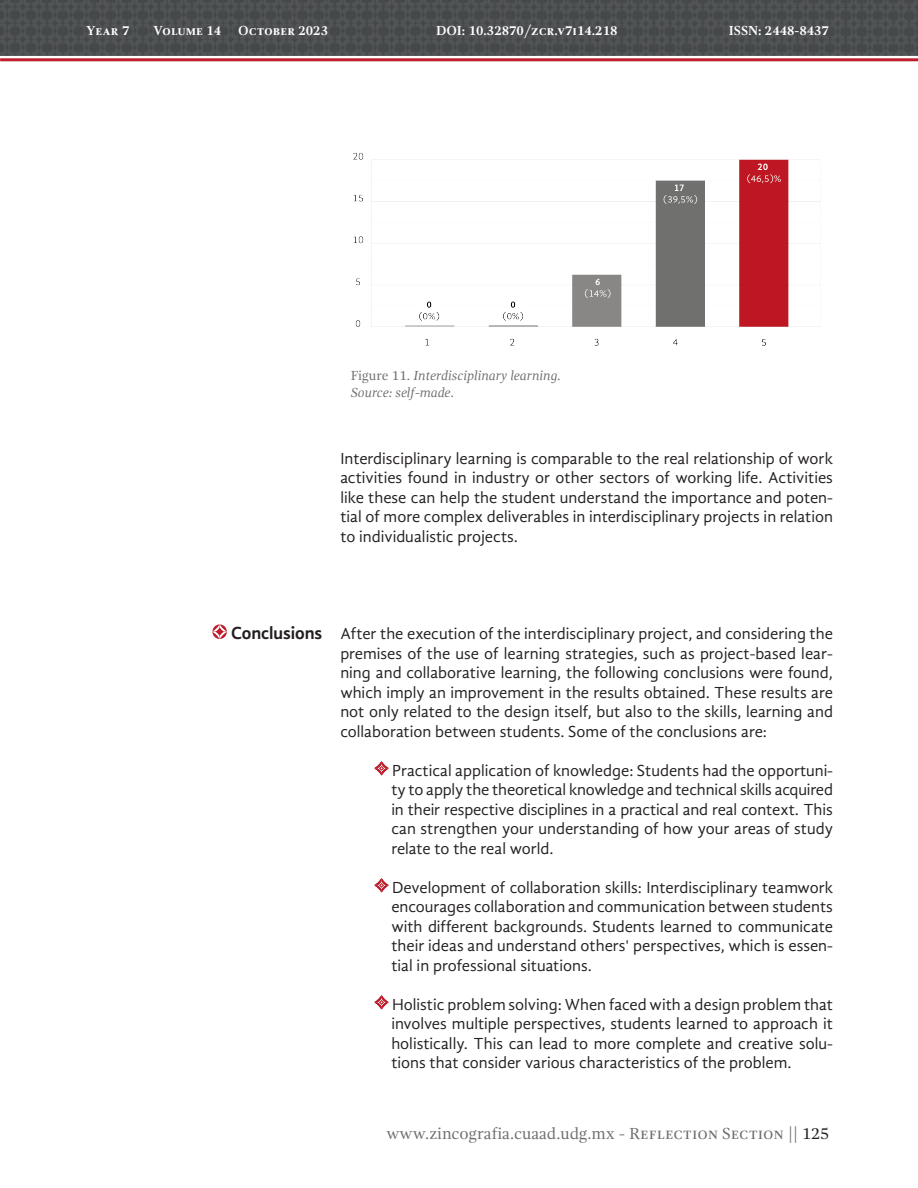
<style>
.page{position:relative;width:918px;height:1188px;background:#fff}
.page>*{position:absolute;margin:0;border:0;box-sizing:border-box;transform-origin:0 0}
.ENCABEZADO_2{font:700 18px "Gandhi Sans";letter-spacing:-.005em;color:#231f20}
.CUERPO{font:16.5px/19.5px "Gandhi Sans";color:#231f20;text-align:justify}
.t1{font:16.5px "Gandhi Serif";color:#6c6d70}
.t2{font:700 13.5px "Gandhi Serif";color:#fff}
.FIGURAS{font:italic 13.5px "Gandhi Serif";color:#6c6d70}
.s1{font-weight:400}
.s2{font-style:normal}
.s3{color:#231f20}
</style>
<div class="page">
<div style="left:0;top:0;width:918px;height:56px;background:#4c4f51"></div>
<hr style="left:0;top:58px;width:918px;height:3px;background:#be1d2c">
<svg style="left:374px;top:761px;width:15px;height:15px"></svg>
<svg style="left:374px;top:878px;width:15px;height:15px"></svg>
<svg style="left:374px;top:995px;width:15px;height:15px"></svg>
<svg style="left:212px;top:624px;width:15px;height:15px"></svg>
<img style="left:353px;top:152px;width:468px;height:194px">
<p class="t2" style="left:153px;top:23px;width:70px">Volume 14</p>
<p class="t2" style="left:238px;top:23px;width:91px">October 2023</p>
<p class="t2" style="left:404px;top:23px;width:215px"><span class="s1">DOI:</span> DOI: 10.32870/zcr.v7i14.218</p>
<p class="t2" style="left:733px;top:23px;width:102px">ISSN: 2448-8437</p>
<p class="t2" style="left:86px;top:23px;width:300px">Year 7 Volume 14 October 2023 - March 2024</p>
<p class="t2" style="left:729px;top:23px;width:102px">ISSN: 2448-8437</p>
<p class="FIGURAS" style="left:351px;top:368px;width:212px"><span class="s2">Figure 11.</span> Interdisciplinary learning.</p>
<p class="FIGURAS" style="left:351px;top:385px;width:105px">Source: self-made.</p>
<p class="CUERPO" style="left:340px;top:448px;width:494px">Interdisciplinary learning is comparable to the real relationship of work activities found in industry or other sectors of working life. Activities like these can help the student understand the importance and poten&shy;tial of more complex deliverables in interdisciplinary projects in relation to individualistic projects.</p>
<p class="ENCABEZADO_2" style="left:231px;top:623px;width:93px">Conclusions</p>
<p class="CUERPO" style="left:340px;top:624px;width:494px">After the execution of the interdisciplinary project, and considering the premises of the use of learning strategies, such as project-based lear&shy;ning and collaborative learning, the following conclusions were found, which imply an improvement in the results obtained. These results are not only related to the design itself, but also to the skills, learning and collaboration between students. Some of the conclusions are:</p>
<p class="CUERPO" style="left:391px;top:760px;width:443px">Practical application of knowledge: Students had the opportuni&shy;ty to apply the theoretical knowledge and technical skills acquired in their respective disciplines in a practical and real context. This can strengthen your understanding of how your areas of study relate to the real world.</p>
<p class="CUERPO" style="left:391px;top:877px;width:443px">Development of collaboration skills: Interdisciplinary teamwork encourages collaboration and communication between students with different backgrounds. Students learned to communicate their ideas and understand others' perspectives, which is essen&shy;tial in professional situations.</p>
<p class="CUERPO" style="left:391px;top:994px;width:443px">Holistic problem solving: When faced with a design problem that involves multiple perspectives, students learned to approach it holistically. This can lead to more complete and creative solu&shy;tions that consider various characteristics of the problem.</p>
<p class="t1" style="left:386px;top:1124px;width:444px">www.zincografia.cuaad.udg.mx - Reflection Section || <span class="s3">125</span></p>
</div>
